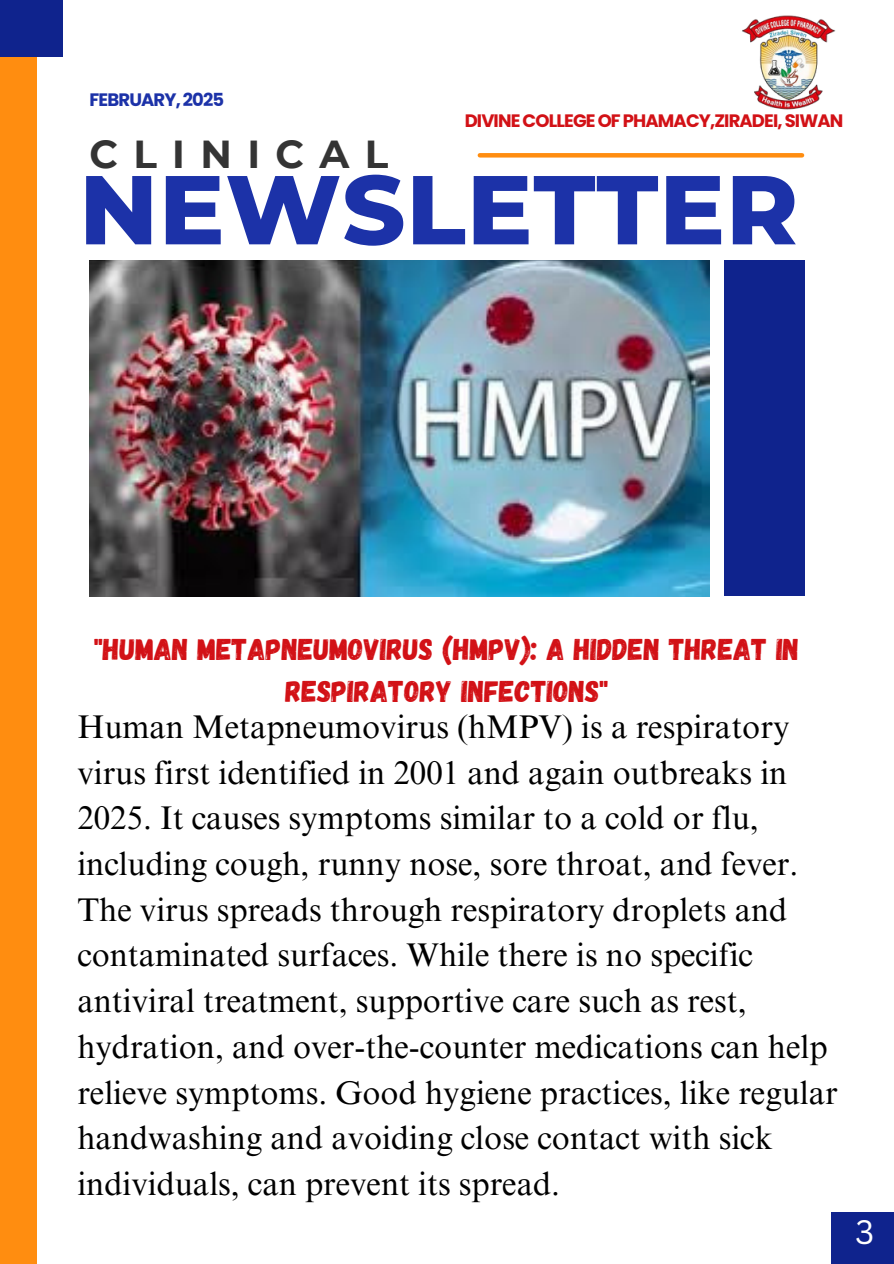
<style>
.page{position:relative;width:894px;height:1264px;background:#fff}
.page>*{position:absolute;margin:0;border:0;box-sizing:border-box;transform-origin:0 0}
.t1{font:800 97.5px "Montserrat";letter-spacing:.01em;color:#1c32a8}
.t2{font:700 39px "Montserrat";letter-spacing:.395em;color:#343434}
.t3{font:33px "Canva Sans";color:#fff}
.t4{font:32.85px/45.8px "Times NRMT Pro";color:#000}
.t5{font:30px/41.7px "Gagalin";color:#d21116;text-align:center}
.t6{font:700 18px "Poppins";letter-spacing:-.05em;color:#d21116}
.t7{font:700 18px "Poppins";letter-spacing:-.05em;color:#1c32a8}
</style>
<div class="page">
<div style="left:0;top:0;width:36px;height:1263px;background:#ff8d10"></div>
<svg style="left:479px;top:153px;width:322px;height:4px"></svg>
<img style="left:90px;top:260px;width:618px;height:336px">
<div style="left:724px;top:260px;width:80px;height:336px;background:#0f238d"></div>
<div style="left:0;top:0;width:63px;height:56px;background:#0f238d"></div>
<div style="left:831px;top:1212px;width:62px;height:51px;background:#0f238d"></div>
<img style="left:742px;top:15px;width:94px;height:95px">
<p class="t7" style="left:90px;top:87px;width:136px">FEBRUARY, 2025</p>
<p class="t2" style="left:89px;top:131px;width:300px">CLINICAL</p>
<h1 class="t6" style="left:464px;top:108px;width:380px">DIVINE COLLEGE OF PHAMACY,ZIRADEI, SIWAN</h1>
<p class="t1" style="left:79px;top:150px;width:720px">NEWSLETTER</p>
<p class="t5" style="left:94px;top:627px;width:706px">"HUMAN METAPNEUMOVIRUS (HMPV): A HIDDEN THREAT IN<br>RESPIRATORY INFECTIONS"</p>
<p class="t4" style="left:77px;top:707px;width:761px">Human Metapneumovirus (hMPV) is a respiratory virus first identified in 2001 and again outbreaks in 2025. It causes symptoms similar to a cold or flu, including cough, runny nose, sore throat, and fever.<br>The virus spreads through respiratory droplets and contaminated surfaces. While there is no specific antiviral treatment, supportive care such as rest, hydration, and over-the-counter medications can help relieve symptoms. Good hygiene practices, like regular handwashing and avoiding close contact with sick individuals, can prevent its spread.</p>
<h3 class="t3" style="left:855px;top:1209px;width:21px">3</h3>
</div>
